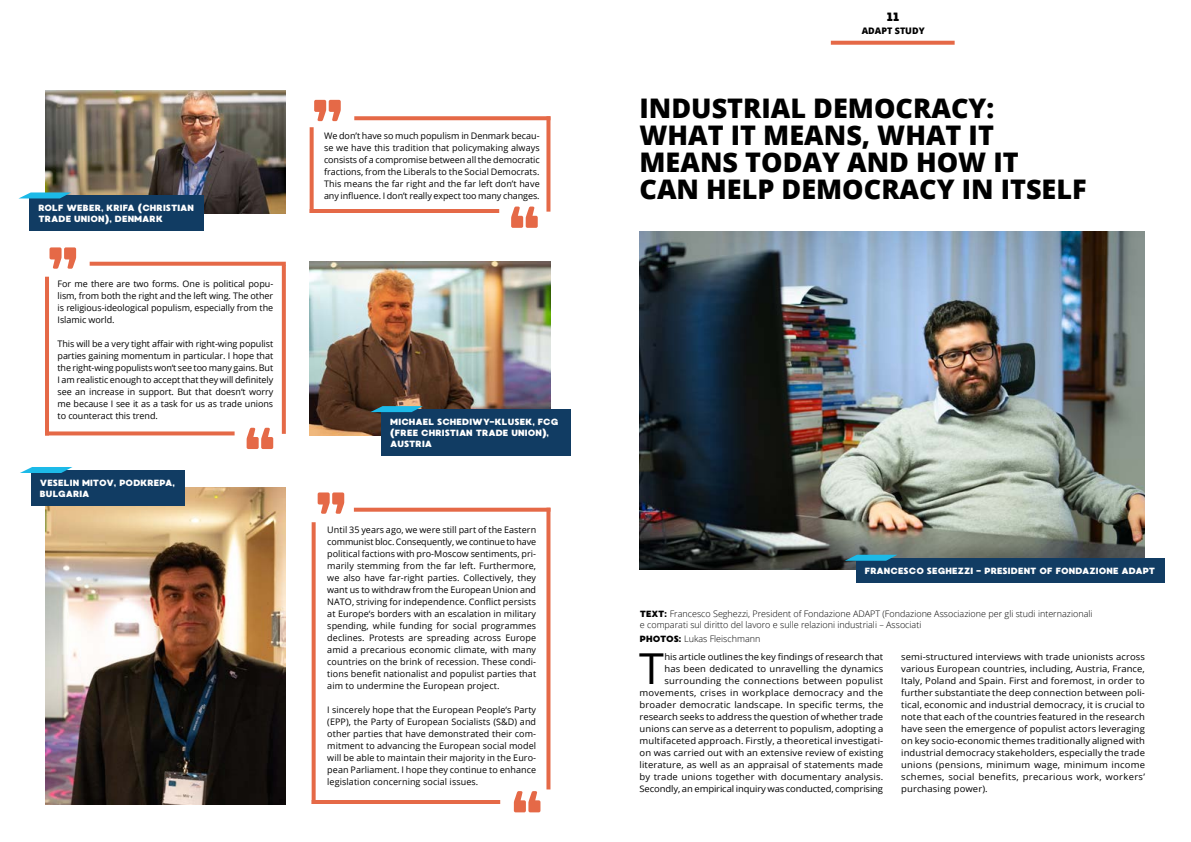
<style>
.page{position:relative;width:1191px;height:842px;background:#fff}
.page>*{position:absolute;margin:0;border:0;box-sizing:border-box;transform-origin:0 0}
.t1{font:70px "MADE Waffle Soft";color:#e56947}
.t2{font:42.6px "Open Sans";color:#000;scale:1.05 1}
.t3{font:800 27px/27px "Open Sans";color:#000}
.t4{font:12px "MADE Waffle Soft";color:#000}
.t5{font:9px/12px "Open Sans";letter-spacing:.01em;color:#000;text-align:justify}
.t6{font:9px/12px "Open Sans";letter-spacing:.01em;color:#000;text-align:right;scale:1.05 1}
.t7{font:300 9px/10.8px "Open Sans";color:#000}
.t8{font:9px/10.8px "MADE Waffle Soft";letter-spacing:.01em;color:#fff}
.t9{font:800 9px "Open Sans";color:#000}
.s1{font-family:"MADE Waffle Soft";font-weight:400}
</style>
<div class="page">
<svg style="left:831px;top:41px;width:123px;height:4px"></svg>
<img style="left:45px;top:90px;width:241px;height:123px">
<div style="left:29px;top:196px;width:175px;height:35px;background:#113c63"></div>
<svg style="left:19px;top:192px;width:52px;height:6px"></svg>
<svg style="left:354px;top:116px;width:192px;height:4px"></svg>
<hr style="left:310px;top:209px;width:189px;height:4px;background:#e56947">
<svg style="left:546px;top:116px;width:4px;height:96px"></svg>
<svg style="left:310px;top:127px;width:4px;height:82px"></svg>
<img style="left:310px;top:262px;width:240px;height:173px">
<svg style="left:90px;top:262px;width:196px;height:4px"></svg>
<svg style="left:49px;top:431px;width:186px;height:4px"></svg>
<svg style="left:282px;top:265px;width:4px;height:169px"></svg>
<hr style="left:45px;top:277px;width:4px;height:158px;background:#e56947">
<div style="left:381px;top:409px;width:190px;height:47px;background:#113c63"></div>
<svg style="left:370px;top:406px;width:53px;height:6px"></svg>
<img style="left:45px;top:488px;width:241px;height:316px">
<div style="left:31px;top:470px;width:153px;height:36px;background:#113c63"></div>
<svg style="left:20px;top:467px;width:52px;height:6px"></svg>
<svg style="left:354px;top:508px;width:192px;height:4px"></svg>
<hr style="left:312px;top:800px;width:188px;height:4px;background:#e56947">
<svg style="left:546px;top:508px;width:4px;height:281px"></svg>
<svg style="left:312px;top:522px;width:4px;height:278px"></svg>
<svg style="left:50px;top:247px;width:26px;height:22px"></svg>
<svg style="left:247px;top:428px;width:26px;height:21px"></svg>
<svg style="left:514px;top:791px;width:26px;height:21px"></svg>
<svg style="left:318px;top:492px;width:26px;height:22px"></svg>
<img style="left:639px;top:231px;width:506px;height:338px">
<div style="left:855px;top:558px;width:309px;height:25px;background:#113c63"></div>
<svg style="left:844px;top:555px;width:53px;height:6px"></svg>
<p class="t8" style="left:38px;top:203px;width:157px">ROLF WEBER, KRIFA (CHRISTIAN<br>TRADE UNION), DENMARK</p>
<p class="t5" style="left:58px;top:277px;width:217px">For me there are two forms. One is political popu&shy;lism, from both the right and the left wing. The other is religious-ideological populism, especially from the Islamic world.</p>
<p class="t5" style="left:58px;top:337px;width:217px">This will be a very tight affair with right-wing populist parties gaining momentum in particular. I hope that the right-wing populists won‘t see too many gains. But I am realistic enough to accept that they will definitely see an increase in support. But that doesn‘t worry me because I see it as a task for us as trade unions to counteract this trend.</p>
<p class="t8" style="left:40px;top:478px;width:137px">VESELIN MITOV, PODKREPA,<br>BULGARIA</p>
<h1 class="t1" style="left:311px;top:45px;width:35px">„</h1>
<p class="t5" style="left:324px;top:130px;width:217px">We don’t have so much populism in Denmark becau&shy;se we have this tradition that policymaking always consists of a compromise between all the democratic fractions, from the Liberals to the Social Democrats.<br>This means the far right and the far left don’t have any influence. I don’t really expect too many changes.</p>
<h1 class="t1" style="left:507px;top:192px;width:35px">“</h1>
<p class="t8" style="left:390px;top:417px;width:169px">MICHAEL SCHEDIWY-KLUSEK, FCG (FREE CHRISTIAN TRADE UNION),<br>AUSTRIA</p>
<p class="t5" style="left:327px;top:523px;width:210px">Until 35 years ago, we were still part of the Eastern communist bloc. Consequently, we continue to have political factions with pro-Moscow sentiments, pri&shy;marily stemming from the far left. Furthermore, we also have far-right parties. Collectively, they want us to withdraw from the European Union and NATO, striving for independence. Conflict persists at Europe‘s borders with an escalation in military spending, while funding for social programmes declines. Protests are spreading across Europe amid a precarious economic climate, with many countries on the brink of recession. These condi&shy;tions benefit nationalist and populist parties that aim to undermine the European project.</p>
<p class="t5" style="left:327px;top:703px;width:210px">I sincerely hope that the European People‘s Party (EPP), the Party of European Socialists (S&amp;D) and other parties that have demonstrated their com&shy;mitment to advancing the European social model will be able to maintain their majority in the Euro&shy;pean Parliament. I hope they continue to enhance legislation concerning social issues.</p>
<h3 class="t4" style="left:887px;top:9px;width:14px">11</h3>
<p class="t9" style="left:861px;top:24px;width:64px">ADAPT STUDY</p>
<h3 class="t3" style="left:639px;top:93px;width:449px">INDUSTRIAL DEMOCRACY:<br>WHAT IT MEANS, WHAT IT<br>MEANS TODAY AND HOW IT<br>CAN HELP DEMOCRACY IN ITSELF</h3>
<p class="t8" style="left:864px;top:565px;width:292px">FRANCESCO SEGHEZZI - PRESIDENT OF FONDAZIONE ADAPT</p>
<p class="t7" style="left:640px;top:608px;width:454px"><span class="s1">TEXT:</span> Francesco Seghezzi, President of Fondazione ADAPT (Fondazione Associazione per gli studi internazionali e comparati sul diritto del lavoro e sulle relazioni industriali – Associati</p>
<p class="t7" style="left:640px;top:633px;width:122px"><span class="s1">PHOTOS:</span> Lukas Fleischmann</p>
<p class="t6" style="left:639px;top:651px;width:234px">his article outlines the key findings of research that<br>has been dedicated to unravelling the dynamics surrounding the connections between populist movements, crises in workplace democracy and the broader democratic landscape. In specific terms, the research seeks to address the question of whether trade unions can serve as a deterrent to populism, adopting a multifaceted approach. Firstly, a theoretical investigati&shy;on was carried out with an extensive review of existing literature, as well as an appraisal of statements made by trade unions together with documentary analysis.<br>Secondly, an empirical inquiry was conducted, comprising</p>
<p class="t6" style="left:901px;top:650px;width:234px;text-align:justify">semi-structured interviews with trade unionists across various European countries, including, Austria, France, Italy, Poland and Spain. First and foremost, in order to further substantiate the deep connection between poli&shy;tical, economic and industrial democracy, it is crucial to note that each of the countries featured in the research have seen the emergence of populist actors leveraging on key socio-economic themes traditionally aligned with industrial democracy stakeholders, especially the trade unions (pensions, minimum wage, minimum income schemes, social benefits, precarious work, workers’ purchasing power).</p>
<h2 class="t2" style="left:639px;top:639px;width:25px">T</h2>
</div>
